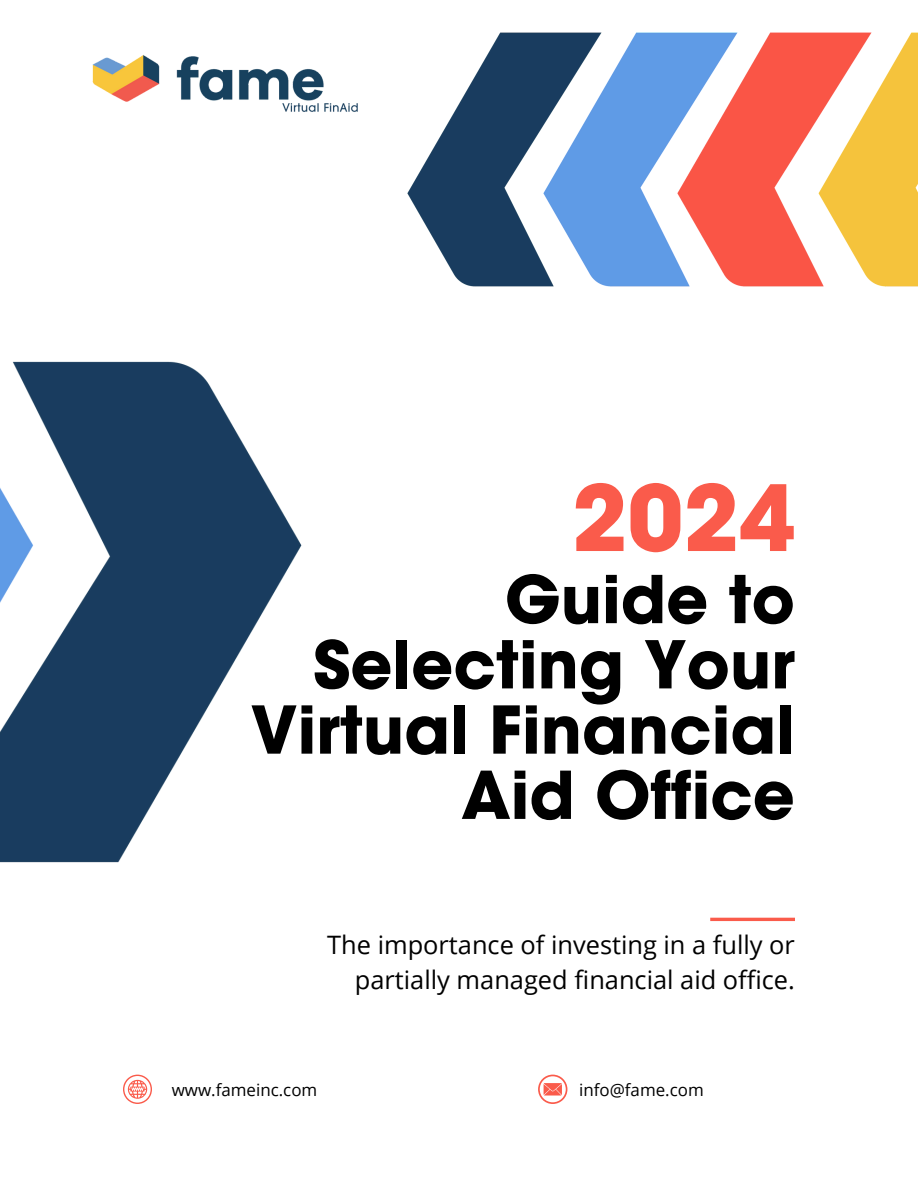
<style>
.page{position:relative;width:918px;height:1188px;background:#fff}
.page>*{position:absolute;margin:0;border:0;box-sizing:border-box;transform-origin:0 0}
.t1{font:700 90.3px "ITC Avant Garde Std";color:#fa5b4b}
.t2{font:700 65.25px/65.2px "ITC Avant Garde Std";color:#000;text-align:right}
.t3{font:25.35px/35px "Open Sans";color:#000;text-align:right}
.t4{font:16.95px "Open Sans";color:#000}
</style>
<div class="page">
<img style="left:407px;top:32px;width:511px;height:255px">
<img style="left:0;top:361px;width:302px;height:502px">
<hr style="left:710px;top:918px;width:85px;height:3px;background:#fa5b4b">
<svg style="left:538px;top:1075px;width:29px;height:29px"></svg>
<svg style="left:123px;top:1075px;width:29px;height:29px"></svg>
<img style="left:92px;top:55px;width:266px;height:57px">
<h2 class="t1" style="left:572px;top:484px;width:225px">2024</h2>
<h1 class="t2" style="left:250px;top:575px;width:546px">Guide to<br>Selecting Your<br>Virtual Financial<br>Aid Office</h1>
<h3 class="t3" style="left:327px;top:927px;width:469px">The importance of investing in a fully or partially managed financial aid office.</h3>
<p class="t4" style="left:172px;top:1078px;width:147px">www.fameinc.com</p>
<p class="t4" style="left:579px;top:1078px;width:126px">info@fame.com</p>
</div>
